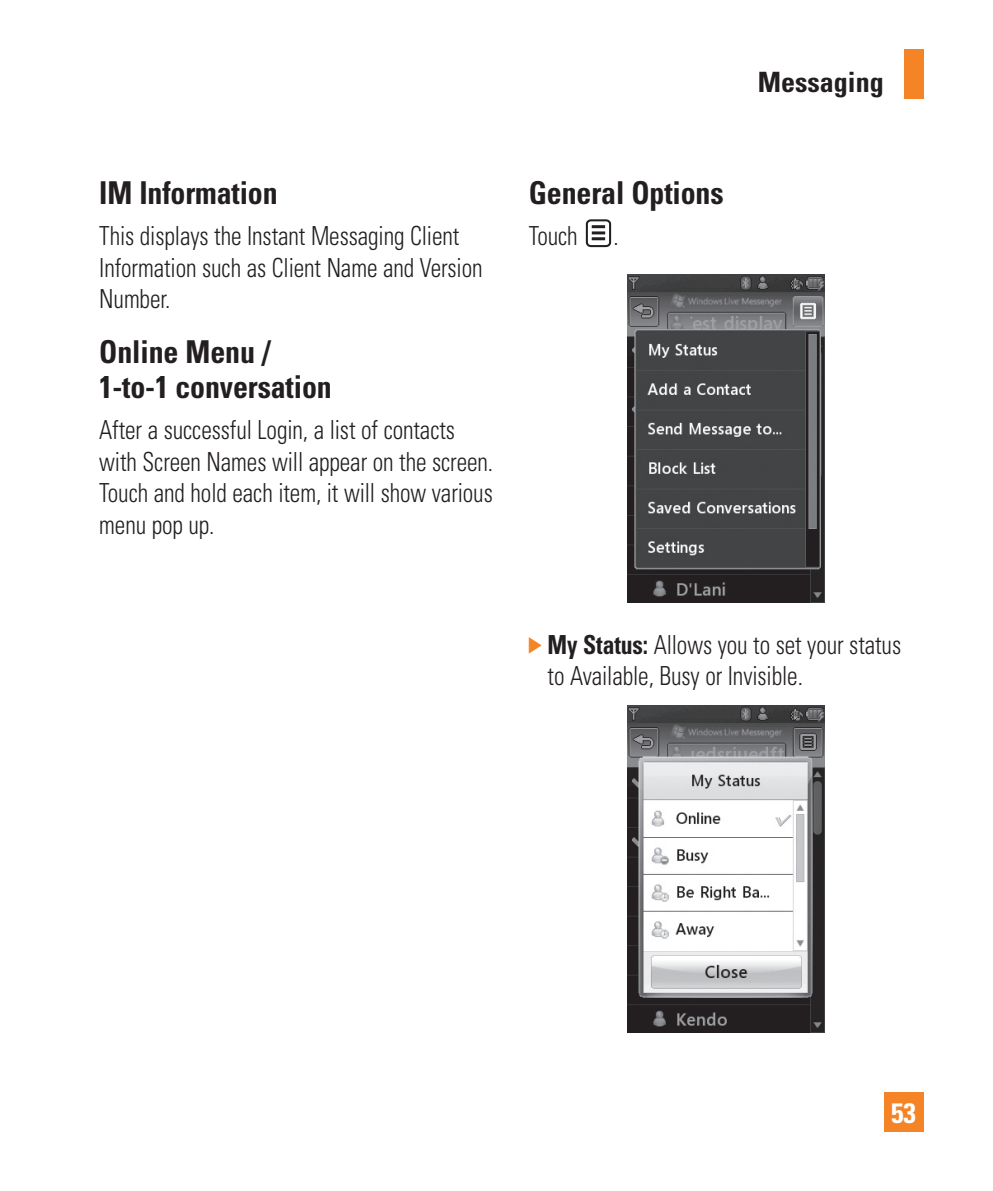
<style>
.page{position:relative;width:993px;height:1191px;background:#fff}
.page>*{position:absolute;margin:0;border:0;box-sizing:border-box;transform-origin:0 0}
.t1{font:700 condensed 31.5px/35px "Univers";letter-spacing:-.005em;color:#231f20;scale:.95 1}
.t2{font:700 condensed 28px "Univers";color:#231f20}
.t3{font:700 condensed 28px "Univers";color:#fff}
.t4{font:300 condensed 26.25px/31.5px "Univers";letter-spacing:-.005em;color:#231f20;scale:.9 1}
.s1{font-weight:700}
</style>
<div class="page">
<div style="left:903px;top:50px;width:20px;height:49px;background:#f58427"></div>
<div style="left:883px;top:1091px;width:40px;height:40px;background:#f58427"></div>
<div style="left:585px;top:219px;width:26px;height:28px;border:2px solid #231f20;border-radius:4px"></div>
<hr style="left:591px;top:225px;width:14px;height:3px;background:#231f20">
<hr style="left:591px;top:231px;width:14px;height:3px;background:#231f20">
<hr style="left:591px;top:237px;width:14px;height:3px;background:#231f20">
<img style="left:627px;top:275px;width:197px;height:327px">
<img style="left:627px;top:705px;width:197px;height:327px">
<p class="t1" style="left:99px;top:178px;width:189px">IM Information</p>
<p class="t4" style="left:99px;top:223px;width:427px">This displays the Instant Messaging Client<br>Information such as Client Name and Version<br>Number.</p>
<p class="t1" style="left:99px;top:337px;width:246px">Online Menu /<br>1-to-1 conversation</p>
<p class="t4" style="left:99px;top:417px;width:439px">After a successful Login, a list of contacts with Screen Names will appear on the screen.<br>Touch and hold each item, it will show various menu pop up.</p>
<p class="t1" style="left:528px;top:178px;width:206px">General Options</p>
<p class="t4" style="left:528px;top:223px;width:56px">Touch</p>
<p class="t4" style="left:613px;top:223px;width:7px">.</p>
<p class="t2" style="left:757px;top:71px;width:127px">Messaging</p>
<p class="t4" style="left:547px;top:631px;width:394px"><span class="s1">My Status:</span> Allows you to set your status to Available, Busy or Invisible.</p>
<p class="t3" style="left:891px;top:1102px;width:26px">53</p>
</div>
